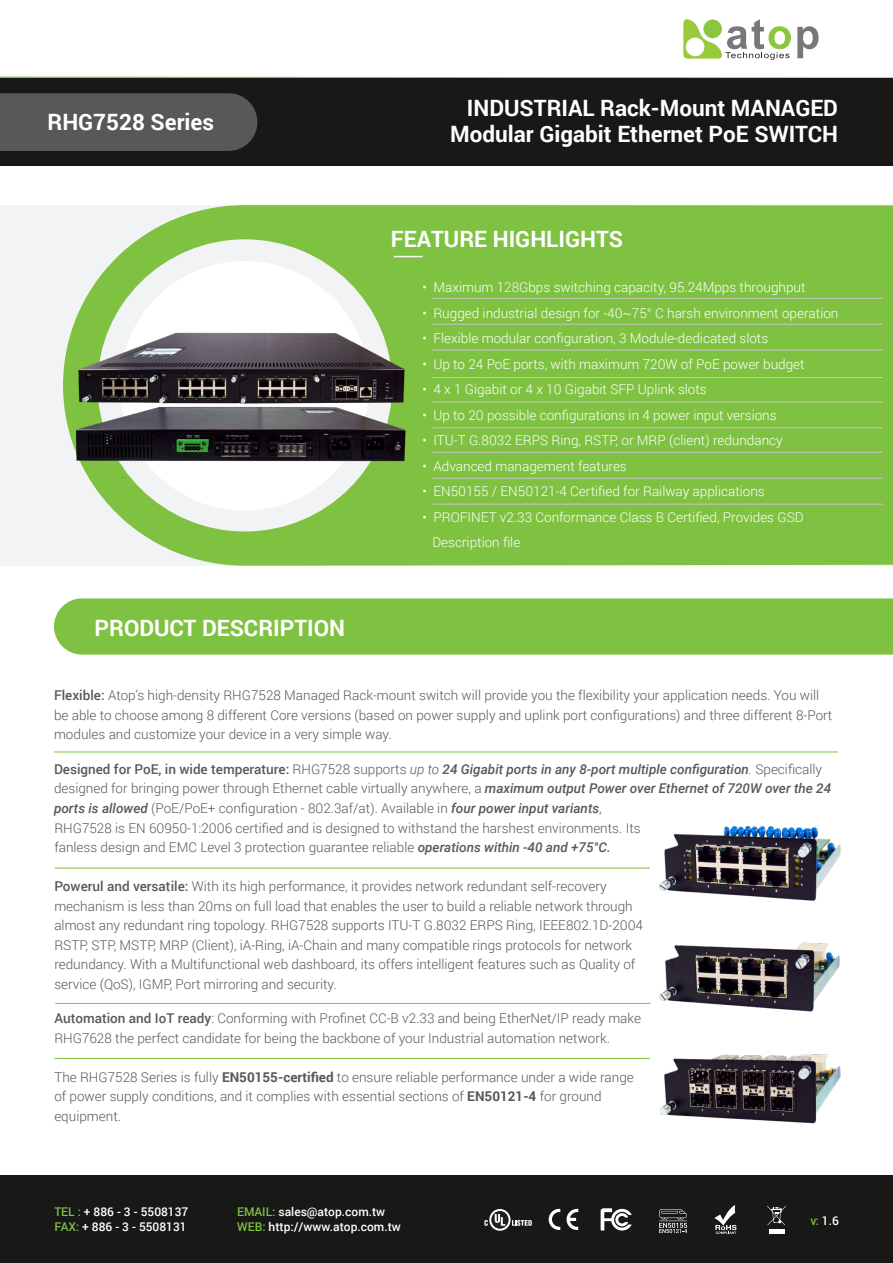
<style>
.page{position:relative;width:893px;height:1263px;background:#fff}
.page>*{position:absolute;margin:0;border:0;box-sizing:border-box;transform-origin:0 0}
.t1{font:700 22.5px/25.5px "Roboto";color:#fff;text-align:right}
.t2{font:300 13.5px/19.5px "Roboto";color:#57585a}
.t3{font:300 13.5px/25.5px "Roboto";color:#fff}
.t4{font:500 12px/15px "Roboto";color:#fff}
.s1{color:#f2f3f4}
.s2{font-weight:500}
.s3{font-style:italic}
.s4{font-weight:500;font-style:italic}
.s5{font-weight:700}
.s6{color:#7fc241}
</style>
<div class="page">
<svg style="left:0;top:76px;width:893px;height:3px"></svg>
<div style="left:0;top:1176px;width:893px;height:87px;background:#181817"></div>
<svg style="left:567px;top:1209px;width:11px;height:21px"></svg>
<svg style="left:549px;top:1209px;width:11px;height:21px"></svg>
<svg style="left:601px;top:1208px;width:31px;height:22px"></svg>
<svg style="left:714px;top:1205px;width:22px;height:29px"></svg>
<hr style="left:769px;top:1229px;width:15px;height:4px;background:#fff">
<svg style="left:767px;top:1205px;width:19px;height:20px"></svg>
<svg style="left:512px;top:1220px;width:20px;height:6px"></svg>
<svg style="left:489px;top:1209px;width:22px;height:22px"></svg>
<svg style="left:491px;top:1211px;width:18px;height:18px"></svg>
<svg style="left:495px;top:1214px;width:10px;height:12px"></svg>
<svg style="left:484px;top:1220px;width:4px;height:6px"></svg>
<svg style="left:683px;top:19px;width:108px;height:41px"></svg>
<svg style="left:797px;top:26px;width:22px;height:32px"></svg>
<svg style="left:659px;top:1209px;width:28px;height:24px"></svg>
<div style="left:0;top:205px;width:893px;height:361px;background:#f2f3f4"></div>
<svg style="left:66px;top:205px;width:827px;height:361px;background:#8bc754"></svg>
<div style="left:0;top:79px;width:893px;height:87px;background:#181817"></div>
<div style="left:120px;top:261px;width:249px;height:250px;background:#fff;border-radius:50%"></div>
<hr style="left:54px;top:752px;width:784px;height:1px;background:#7fc241">
<hr style="left:55px;top:868px;width:595px;height:1px;background:#7fc241">
<hr style="left:55px;top:1003px;width:595px;height:1px;background:#7fc241">
<svg style="left:394px;top:256px;width:28px;height:1px"></svg>
<div style="left:54px;top:598px;width:839px;height:57px;background:#7fc241"></div>
<hr style="left:433px;top:298px;width:450px;height:1px;background:#c7c8ca">
<hr style="left:433px;top:324px;width:450px;height:1px;background:#c7c8ca">
<hr style="left:433px;top:350px;width:450px;height:1px;background:#c7c8ca">
<hr style="left:433px;top:402px;width:450px;height:1px;background:#c7c8ca">
<hr style="left:433px;top:427px;width:450px;height:1px;background:#c7c8ca">
<hr style="left:433px;top:452px;width:450px;height:1px;background:#c7c8ca">
<hr style="left:433px;top:478px;width:450px;height:1px;background:#c7c8ca">
<hr style="left:433px;top:504px;width:450px;height:1px;background:#c7c8ca">
<hr style="left:433px;top:377px;width:450px;height:1px;background:#c7c8ca">
<div style="left:0;top:93px;width:258px;height:58px;background:#57585a"></div>
<img style="left:76px;top:420px;width:334px;height:59px">
<img style="left:63px;top:317px;width:356px;height:103px">
<img style="left:659px;top:1054px;width:182px;height:70px">
<img style="left:659px;top:942px;width:181px;height:70px">
<img style="left:659px;top:826px;width:182px;height:75px">
<hr style="left:54px;top:1058px;width:596px;height:1px;background:#7fc241">
<h1 class="t1" style="left:47px;top:111px;width:168px">RHG7528 Series</h1>
<h1 class="t1" style="left:94px;top:617px;width:252px">PRODUCT DESCRIPTION</h1>
<h1 class="t1" style="left:450px;top:97px;width:389px">INDUSTRIAL Rack-Mount MANAGED<br>Modular Gigabit Ethernet PoE SWITCH</h1>
<h1 class="t1" style="left:391px;top:228px;width:234px">FEATURE HIGHLIGHTS</h1>
<p class="t3" style="left:422px;top:275px;width:385px">• Maximum 1<span class="s1">28</span>Gbps switching capacity, 95.24Mpps throughput</p>
<p class="t3" style="left:422px;top:301px;width:417px">• Rugged industrial design for -40~75° C harsh environment operation</p>
<p class="t3" style="left:422px;top:326px;width:347px">• Flexible modular configuration, 3 Module-dedicated slots</p>
<p class="t3" style="left:422px;top:352px;width:384px">• Up to 24 PoE ports, with maximum 720W of PoE power budget</p>
<p class="t3" style="left:422px;top:377px;width:286px">• 4 x 1 Gigabit or 4 x 10 Gigabit SFP Uplink slots</p>
<p class="t3" style="left:422px;top:403px;width:356px">• Up to 20 possible configurations in 4 power input versions</p>
<p class="t3" style="left:422px;top:428px;width:362px">• ITU-T G.8032 ERPS Ring, RSTP, or MRP (client) redundancy</p>
<p class="t3" style="left:422px;top:454px;width:206px">• Advanced management features</p>
<p class="t3" style="left:422px;top:479px;width:344px">• EN50155 / EN50121-4 Certified for Railway applications</p>
<p class="t3" style="left:432px;top:505px;width:373px;text-indent:-10px">• PROFINET v2.33 Conformance Class B Certified, Provides GSD<br>Description file</p>
<p class="t2" style="left:54px;top:687px;width:780px"><span class="s2">Flexible:</span> Atop’s high-density RHG7528 Managed Rack-mount switch will provide you the flexibility your application needs. You will be able to choose among 8 different Core versions (based on power supply and uplink port configurations) and three different 8-Port modules and customize your device in a very simple way.</p>
<p class="t2" style="left:54px;top:760px;width:779px"><span class="s2">Designed for PoE, in wide temperature:</span> RHG7528 supports <span class="s3">up to</span> <span class="s4">24 Gigabit ports in any 8-port multiple configuration</span><span class="s3">.</span> Specifically designed for bringing power through Ethernet cable virtually anywhere, a <span class="s4">maximum output Power over Ethernet of 720W over the 24 ports is allowed</span> (PoE/PoE+ configuration - 802.3af/at). Available in <span class="s4">four power input variants</span>,</p>
<p class="t2" style="left:54px;top:818px;width:588px">RHG7528 is EN 60950-1:2006 certified and is designed to withstand the harshest environments. Its fanless design and EMC Level 3 protection guarantee reliable <span class="s4">operations within -40 and +75°C.</span></p>
<p class="t2" style="left:54px;top:876px;width:590px"><span class="s2">Powerul and versatile:</span> With its high performance, it provides network redundant self-recovery mechanism is less than 20ms on full load that enables the user to build a reliable network through almost any redundant ring topology. RHG7528 supports ITU-T G.8032 ERPS Ring, IEEE802.1D-2004<br>RSTP, STP, MSTP, MRP (Client), iA-Ring, iA-Chain and many compatible rings protocols for network redundancy. With a Multifunctional web dashboard, its offers intelligent features such as Quality of service (QoS), IGMP, Port mirroring and security.</p>
<p class="t2" style="left:54px;top:1008px;width:588px"><span class="s2">Automation and IoT ready</span>: Conforming with Profinet CC-B v2.33 and being EtherNet/IP ready make<br>RHG7628 the perfect candidate for being the backbone of your Industrial automation network.</p>
<p class="t2" style="left:54px;top:1068px;width:581px">The RHG7528 Series is fully <span class="s5">EN50155-certified</span> to ensure reliable performance under a wide range of power supply conditions, and it complies with essential sections of <span class="s5">EN50121-4</span> for ground equipment.</p>
<p class="t4" style="left:54px;top:1205px;width:136px"><span class="s6">TEL :</span> + 886 - 3 - 5508137<br><span class="s6">FAX:</span> + 886 - 3 - 5508131</p>
<p class="t4" style="left:237px;top:1205px;width:165px"><span class="s6">EMAIL:</span> sales@atop.com.tw<br><span class="s6">WEB:</span> http://www.atop.com.tw</p>
<p class="t4" style="left:811px;top:1214px;width:30px"><span class="s6">v:</span> 1.6</p>
</div>
